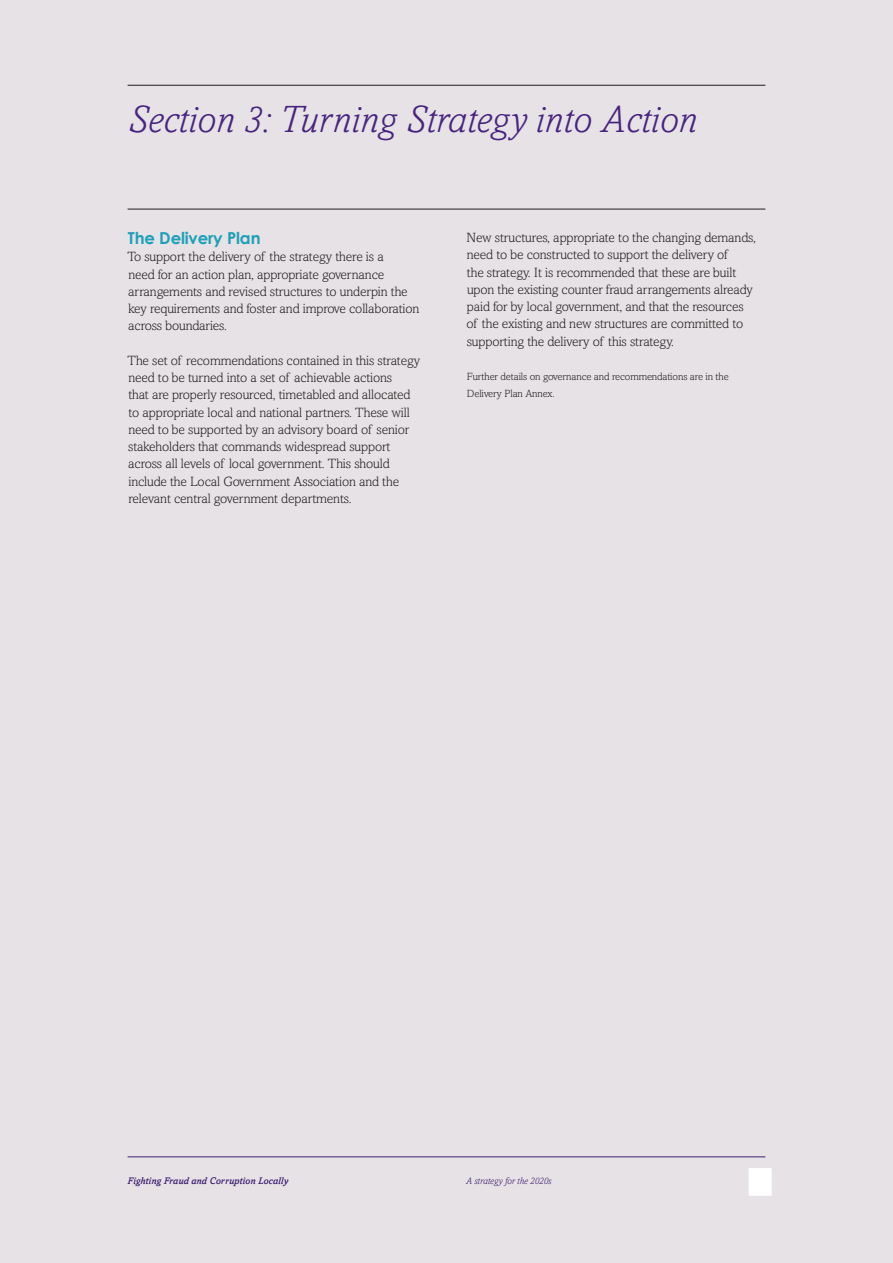
<style>
.page{position:relative;width:893px;height:1263px;background:#e6e2e5}
.page>*{position:absolute;margin:0;border:0;box-sizing:border-box;transform-origin:0 0}
.t1{font:italic 300 39px "Amasis";color:#472480}
.Intro{font:700 16.5px "Century Gothic";letter-spacing:-.01em;color:#1da0b9}
.Intro-2{font:300 13.5px/17.2px "Amasis";letter-spacing:-.01em;color:#231f20}
.Intro-3{font:300 10.5px/17.2px "Amasis";letter-spacing:-.01em;color:#231f20}
.t2{font:italic 500 9.75px "Amasis";color:#472480}
.t3{font:italic 300 9.75px "Amasis";color:#472480}
</style>
<div class="page">
<hr style="left:128px;top:85px;width:637px;height:1px;background:#231f20">
<hr style="left:128px;top:209px;width:637px;height:1px;background:#231f20">
<p class="t1" style="left:128px;top:98px;width:571px">Section 3: Turning Strategy into Action</p>
<p class="Intro" style="left:128px;top:228px;width:134px">The Delivery Plan</p>
<p class="Intro-2" style="left:127px;top:248px;width:293px">To support the delivery of the strategy there is a<br>need for an action plan, appropriate governance arrangements and revised structures to underpin the key requirements and foster and improve collaboration across boundaries.</p>
<p class="Intro-2" style="left:127px;top:352px;width:294px">The set of recommendations contained in this strategy need to be turned into a set of achievable actions<br>that are properly resourced, timetabled and allocated to appropriate local and national partners. These will need to be supported by an advisory board of senior stakeholders that commands widespread support across all levels of local government. This should include the Local Government Association and the relevant central government departments.</p>
<p class="Intro-2" style="left:466px;top:229px;width:291px">New structures, appropriate to the changing demands, need to be constructed to support the delivery of<br>the strategy. It is recommended that these are built upon the existing counter fraud arrangements already paid for by local government, and that the resources of the existing and new structures are committed to supporting the delivery of this strategy.</p>
<p class="Intro-3" style="left:467px;top:368px;width:263px">Further details on governance and recommendations are in the<br>Delivery Plan Annex.</p>
<p class="t2" style="left:128px;top:1174px;width:162px">Fighting Fraud and Corruption Locally</p>
<p class="t3" style="left:466px;top:1175px;width:87px">A strategy for the 2020s</p>
</div>
